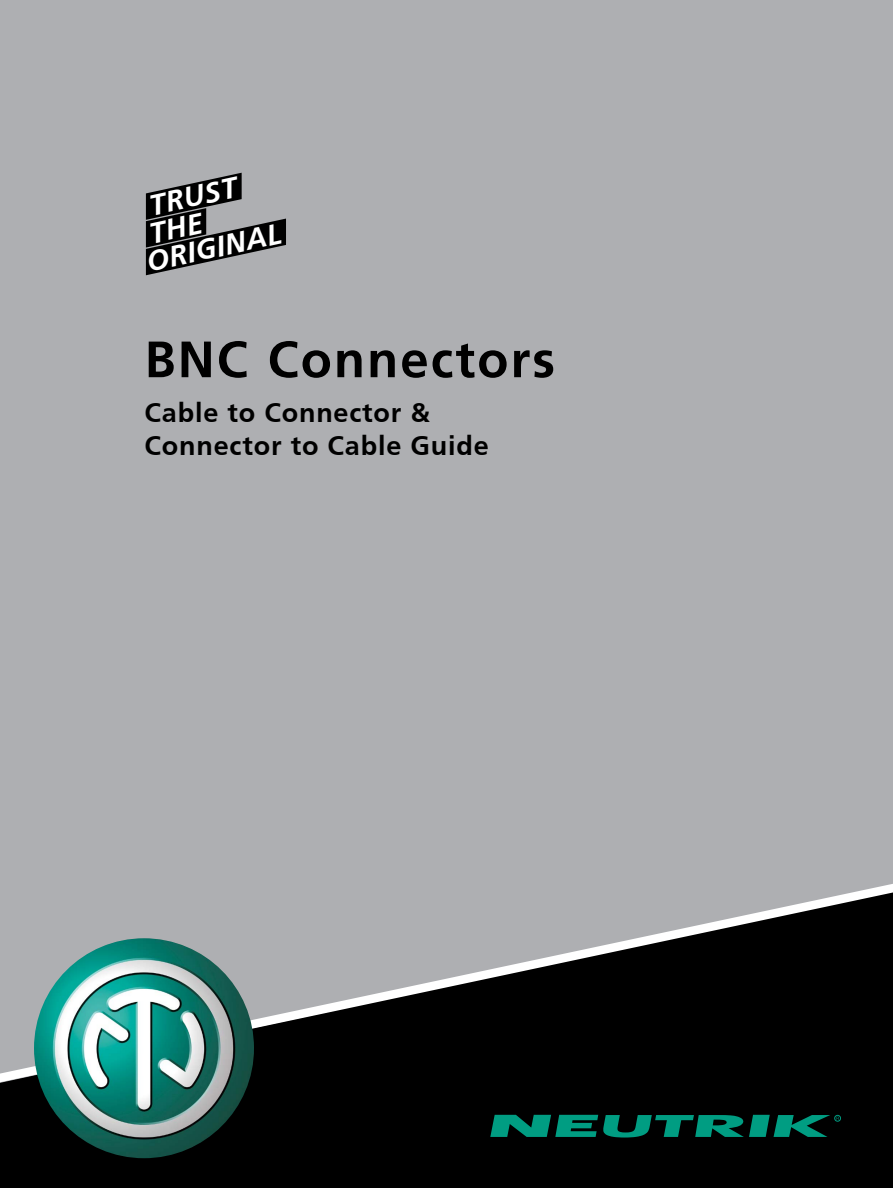
<style>
.page{position:relative;width:893px;height:1188px;background:#aeafb2}
.page>*{position:absolute;margin:0;border:0;box-sizing:border-box;transform-origin:0 0}
.t1{font:700 51px "Frutiger";letter-spacing:.04em;color:#000}
.t2{font:italic 700 28.8px/27px "Frutiger";color:#fff}
.t3{font:700 27px/32.4px "Frutiger";letter-spacing:.03em;color:#000}
</style>
<div class="page">
<div style="left:0;top:1086px;width:893px;height:102px;background:#000"></div>
<svg style="left:0;top:884px;width:893px;height:202px;fill:#000"></svg>
<img style="left:34px;top:938px;width:220px;height:220px;border-radius:110px">
<svg style="left:490px;top:1115px;width:340px;height:23px;background:#005e4d"></svg>
<div style="left:834px;top:1115px;width:7px;height:6px;border:1px solid #009d82;border-radius:50%"></div>
<svg style="left:146px;top:173px;width:140px;height:102px"></svg>
<p class="t2" style="left:133px;top:195px;width:139px;text-indent:14px;rotate:-12deg">TRUST<br>THE<br>ORIGINAL</p>
<h1 class="t1" style="left:145px;top:330px;width:412px">BNC Connectors</h1>
<p class="t3" style="left:145px;top:396px;width:346px">Cable to Connector &amp;<br>Connector to Cable Guide</p>
</div>
